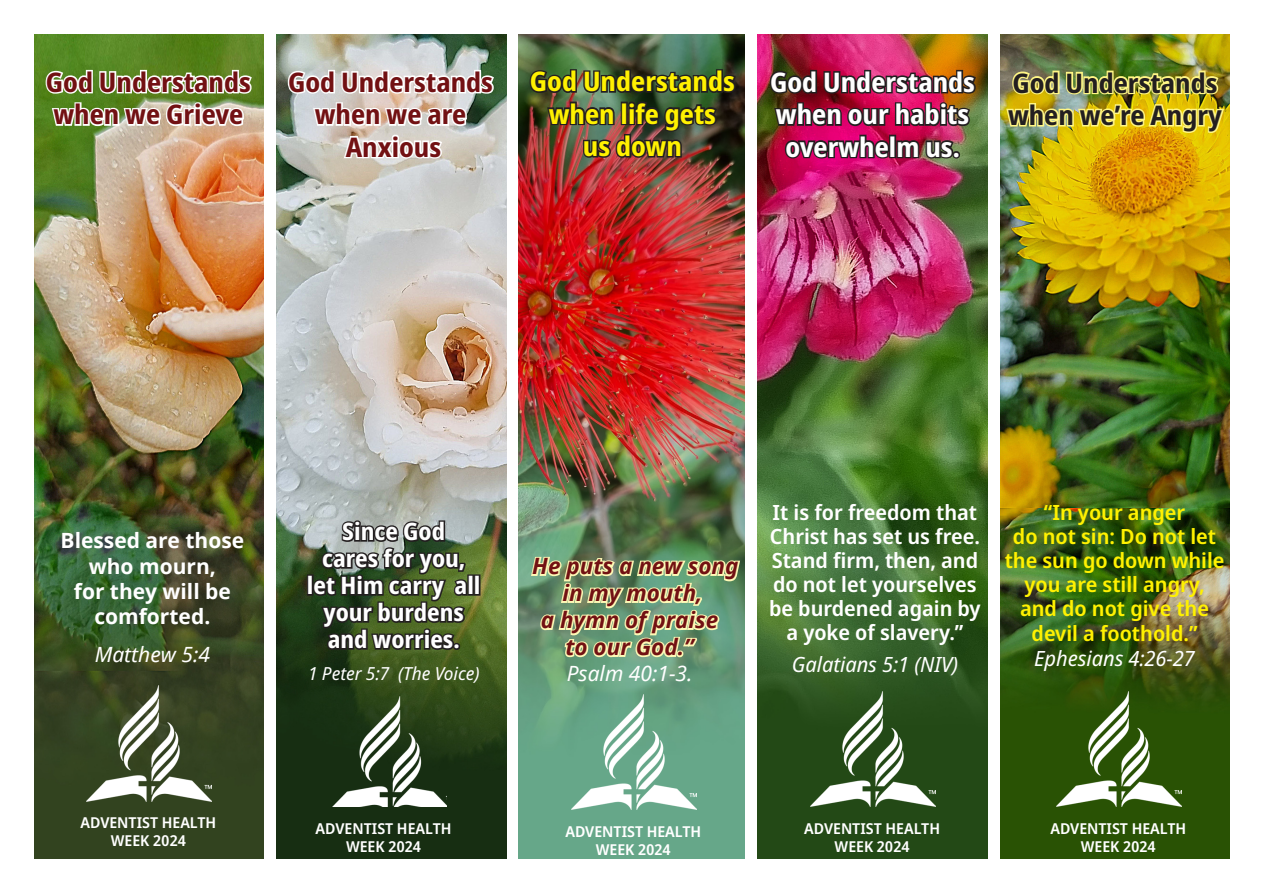
<style>
.page{position:relative;width:1263px;height:893px;background:#fff}
.page>*{position:absolute;margin:0;border:0;box-sizing:border-box;transform-origin:0 0}
.t1{font:700 semi-condensed 27px/32.4px "Noto Sans Display";color:#721113}
.t2{font:700 semi-condensed 27px/32.4px "Noto Sans Display";color:#fff;text-align:center}
.t3{font:700 semi-condensed 27px/32.4px "Noto Sans Display";color:#fff101;text-align:center}
.t4{font:700 semi-condensed 27px/32.4px "Noto Sans Display";color:#231f20}
.t5{font:700 semi-condensed 24px/27px "Noto Sans Display";color:#fff;text-align:center}
.t6{font:italic 700 22.5px/27px "Noto Sans";color:#721113;text-align:center}
.t7{font:600 21px/24px "Noto Sans Display";color:#fff;text-align:center}
.t8{font:600 21px/24.2px "Noto Sans Display";color:#fff101;text-align:center}
.t9{font:700 21px/25.2px "Noto Sans";color:#fff;text-align:center}
.t10{font:italic 21px "Noto Sans Display";color:#fff}
.t11{font:italic 21px "Noto Sans";color:#fff}
.t12{font:italic 18px "Noto Sans Display";color:#fff}
.t13{font:600 15px/18px "Noto Sans Display";color:#fff;text-align:center}
</style>
<div class="page">
<img style="left:519px;top:34px;width:225px;height:825px">
<img style="left:1000px;top:34px;width:230px;height:825px">
<img style="left:758px;top:34px;width:229px;height:825px">
<img style="left:277px;top:34px;width:229px;height:825px">
<img style="left:34px;top:34px;width:230px;height:825px">
<svg style="left:43px;top:68px;width:211px;height:60px"></svg>
<svg style="left:529px;top:555px;width:213px;height:105px;background:#9eb98b"></svg>
<div style="left:307px;top:574px;width:7px;height:22px;border:3px solid #231f20"></div>
<div style="left:467px;top:574px;width:7px;height:22px;border:3px solid #231f20"></div>
<div style="left:474px;top:574px;width:6px;height:22px;border:3px solid #231f20"></div>
<svg style="left:311px;top:518px;width:158px;height:134px;background:#444f3a"></svg>
<img style="left:86px;top:686px;width:125px;height:115px">
<img style="left:327px;top:696px;width:120px;height:111px">
<img style="left:571px;top:694px;width:125px;height:116px">
<img style="left:810px;top:691px;width:125px;height:116px">
<img style="left:1056px;top:691px;width:125px;height:116px">
<svg style="left:286px;top:68px;width:210px;height:93px"></svg>
<img style="left:527px;top:68px;width:211px;height:92px">
<img style="left:768px;top:68px;width:210px;height:93px">
<img style="left:1004px;top:69px;width:222px;height:66px">
<p class="t1" style="left:46px;top:66px;width:207px">God Understands when we Grieve</p>
<p class="t1" style="left:288px;top:66px;width:207px;text-align:center">God Understands when we are<br>Anxious</p>
<p class="t3" style="left:530px;top:66px;width:207px">God Understands when life gets<br>us down</p>
<p class="t2" style="left:770px;top:66px;width:207px">God Understands when our habits overwhelm us.</p>
<p class="t4" style="left:1008px;top:67px;width:216px">God Understands when we’re Angry</p>
<p class="t9" style="left:61px;top:528px;width:185px">Blessed are those who mourn,<br>for they will be comforted.</p>
<p class="t11" style="left:95px;top:639px;width:117px">Matthew 5:4</p>
<p class="t5" style="left:307px;top:518px;width:175px">Since God<br>cares for you, let Him carry all your burdens and worries.</p>
<p class="t12" style="left:308px;top:660px;width:173px">1 Peter 5:7 (The Voice)</p>
<p class="t6" style="left:532px;top:552px;width:208px">He puts a new song in my mouth,<br>a hymn of praise<br>to our God.”</p>
<p class="t11" style="left:567px;top:658px;width:127px">Psalm 40:1-3.</p>
<p class="t7" style="left:769px;top:501px;width:213px">It is for freedom that<br>Christ has set us free.<br>Stand firm, then, and do not let yourselves be burdened again by a yoke of slavery.”</p>
<p class="t10" style="left:792px;top:649px;width:168px">Galatians 5:1 (NIV)</p>
<p class="t8" style="left:1005px;top:501px;width:221px">“In your anger<br>do not sin: Do not let the sun go down while you are still angry, and do not give the devil a foothold.”</p>
<p class="t10" style="left:1034px;top:643px;width:162px">Ephesians 4:26-27</p>
<p class="t13" style="left:80px;top:814px;width:137px">ADVENTIST HEALTH<br>WEEK 2024</p>
<p class="t13" style="left:316px;top:819px;width:137px">ADVENTIST HEALTH<br>WEEK 2024</p>
<p class="t13" style="left:565px;top:822px;width:137px">ADVENTIST HEALTH<br>WEEK 2024</p>
<p class="t13" style="left:804px;top:819px;width:137px">ADVENTIST HEALTH<br>WEEK 2024</p>
<p class="t13" style="left:1050px;top:819px;width:137px">ADVENTIST HEALTH<br>WEEK 2024</p>
</div>
